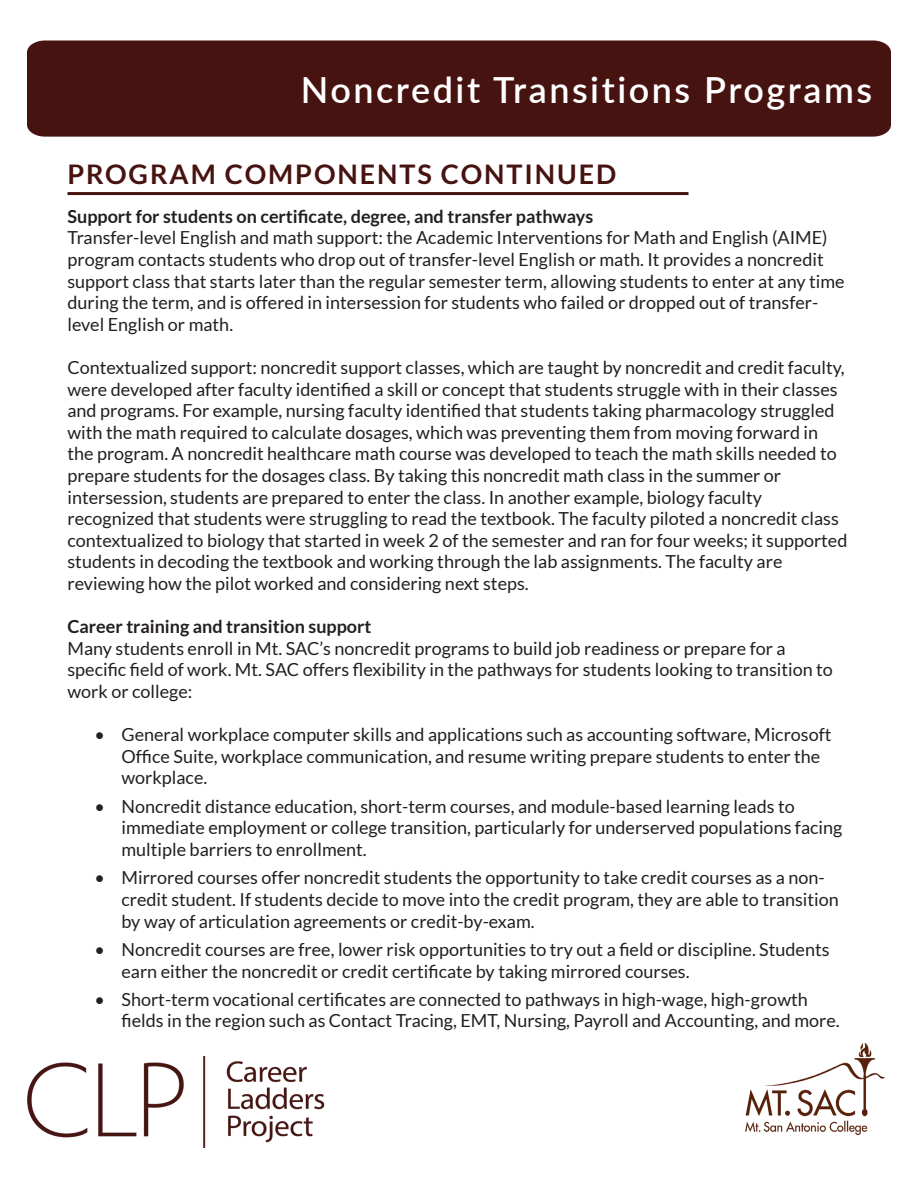
<style>
.page{position:relative;width:918px;height:1188px;background:#fff}
.page>*{position:absolute;margin:0;border:0;box-sizing:border-box;transform-origin:0 0}
.t1{font:600 36px "Lato";letter-spacing:.07em;color:#fff}
.t2{font:700 27px "Lato";letter-spacing:.07em;color:#461311}
.t3{font:18px/21.6px "Lato";color:#231f20}
.t4{font:700 18px "Lato";color:#231f20}
</style>
<div class="page">
<div style="left:27px;top:40px;width:864px;height:97px;background:#461311"></div>
<img style="left:745px;top:1042px;width:140px;height:94px">
<img style="left:27px;top:1056px;width:297px;height:91px">
<hr style="left:68px;top:192px;width:620px;height:3px;background:#461311">
<p class="t1" style="left:301px;top:64px;width:573px">Noncredit Transitions Programs</p>
<p class="t2" style="left:68px;top:159px;width:550px">PROGRAM COMPONENTS CONTINUED</p>
<p class="t4" style="left:68px;top:206px;width:527px">Support for students on certificate, degree, and transfer pathways</p>
<p class="t3" style="left:68px;top:227px;width:779px">Transfer-level English and math support: the Academic Interventions for Math and English (AIME) program contacts students who drop out of transfer-level English or math. It provides a noncredit support class that starts later than the regular semester term, allowing students to enter at any time during the term, and is offered in intersession for students who failed or dropped out of transfer-</p>
<p class="t3" style="left:68px;top:313px;width:167px">level English or math.</p>
<p class="t3" style="left:68px;top:357px;width:779px">Contextualized support: noncredit support classes, which are taught by noncredit and credit faculty, were developed after faculty identified a skill or concept that students struggle with in their classes and programs. For example, nursing faculty identified that students taking pharmacology struggled with the math required to calculate dosages, which was preventing them from moving forward in</p>
<p class="t3" style="left:68px;top:443px;width:771px">the program. A noncredit healthcare math course was developed to teach the math skills needed to prepare students for the dosages class. By taking this noncredit math class in the summer or</p>
<p class="t3" style="left:68px;top:486px;width:696px">intersession, students are prepared to enter the class. In another example, biology faculty</p>
<p class="t3" style="left:68px;top:508px;width:781px">recognized that students were struggling to read the textbook. The faculty piloted a noncredit class contextualized to biology that started in week 2 of the semester and ran for four weeks; it supported students in decoding the textbook and working through the lab assignments. The faculty are</p>
<p class="t3" style="left:68px;top:573px;width:463px">reviewing how the pilot worked and considering next steps.</p>
<p class="t4" style="left:68px;top:616px;width:305px">Career training and transition support</p>
<p class="t3" style="left:68px;top:637px;width:720px">Many students enroll in Mt. SAC’s noncredit programs to build job readiness or prepare for a</p>
<p class="t3" style="left:68px;top:659px;width:767px">specific field of work. Mt. SAC offers flexibility in the pathways for students looking to transition to work or college:</p>
<p class="t3" style="left:122px;top:724px;width:712px;text-indent:-27px">• General workplace computer skills and applications such as accounting software, Microsoft<br>Office Suite, workplace communication, and resume writing prepare students to enter the workplace.</p>
<p class="t3" style="left:122px;top:795px;width:722px;text-indent:-27px">• Noncredit distance education, short-term courses, and module-based learning leads to immediate employment or college transition, particularly for underserved populations facing multiple barriers to enrollment.</p>
<p class="t3" style="left:122px;top:867px;width:719px;text-indent:-27px">• Mirrored courses offer noncredit students the opportunity to take credit courses as a non&shy;credit student. If students decide to move into the credit program, they are able to transition by way of articulation agreements or credit-by-exam.</p>
<p class="t3" style="left:122px;top:938px;width:710px;text-indent:-27px">• Noncredit courses are free, lower risk opportunities to try out a field or discipline. Students earn either the noncredit or credit certificate by taking mirrored courses.</p>
<p class="t3" style="left:122px;top:988px;width:720px;text-indent:-27px">• Short-term vocational certificates are connected to pathways in high-wage, high-growth fields in the region such as Contact Tracing, EMT, Nursing, Payroll and Accounting, and more.</p>
</div>
